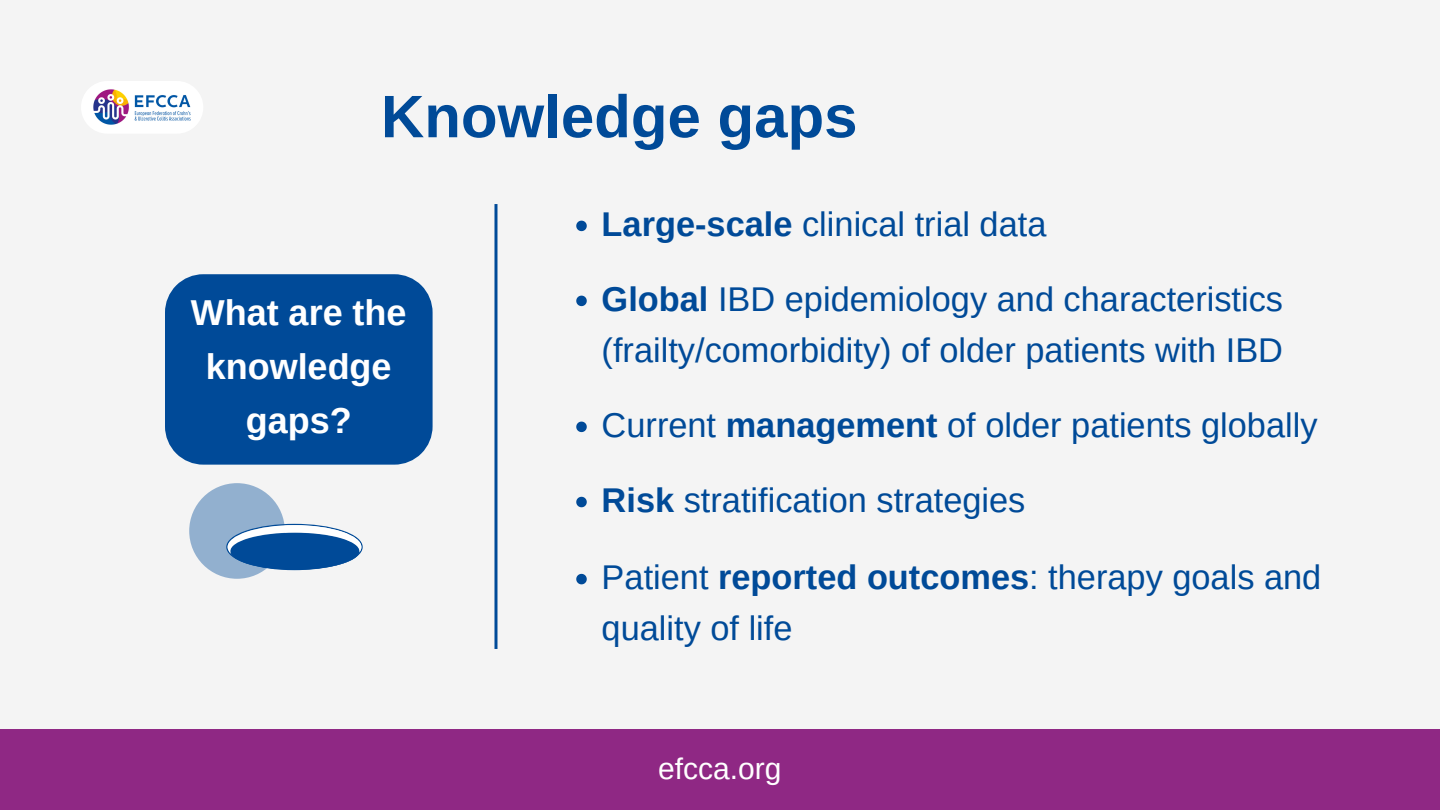
<style>
.page{position:relative;width:1440px;height:810px;background:#f4f4f4}
.page>*{position:absolute;margin:0;border:0;box-sizing:border-box;transform-origin:0 0}
.t1{font:700 60px "Arimo";color:#004a98}
.t2{font:700 36px/54px "Arimo";color:#fff;text-align:center}
.t3{font:34.3px/75px "Arimo";color:#004a98}
.t4{font:30px "Arimo";color:#fff}
.s1{font-weight:700}
</style>
<div class="page">
<div style="left:0;top:729px;width:1440px;height:81px;background:#8f2884"></div>
<svg style="left:576px;top:422px;width:11px;height:10px"></svg>
<svg style="left:576px;top:221px;width:11px;height:10px"></svg>
<svg style="left:576px;top:296px;width:11px;height:10px"></svg>
<svg style="left:576px;top:574px;width:11px;height:10px"></svg>
<svg style="left:576px;top:497px;width:11px;height:10px"></svg>
<div style="left:81px;top:81px;width:122px;height:53px;background:#fff;border-radius:26px"></div>
<img style="left:93px;top:89px;width:98px;height:36px">
<div style="left:189px;top:483px;width:96px;height:96px;background:#92b0cf;border-radius:50%"></div>
<svg style="left:226px;top:524px;width:137px;height:46px"></svg>
<div style="left:165px;top:274px;width:268px;height:191px;background:#004a98"></div>
<hr style="left:494px;top:204px;width:3px;height:445px;background:#004a98">
<h1 class="t1" style="left:381px;top:83px;width:478px">Knowledge gaps</h1>
<p class="t2" style="left:191px;top:285px;width:217px">What are the knowledge gaps?</p>
<p class="t3" style="left:602px;top:186px;width:683px"><span class="s1">Large-scale</span> clinical trial data<br><span class="s1">Global</span> IBD epidemiology and characteristics</p>
<p class="t3" style="left:602px;top:312px;width:683px">(frailty/comorbidity) of older patients with IBD</p>
<p class="t3" style="left:602px;top:387px;width:717px">Current <span class="s1">management</span> of older patients globally</p>
<p class="t3" style="left:602px;top:462px;width:425px"><span class="s1">Risk</span> stratification strategies</p>
<p class="t3" style="left:602px;top:551px;width:721px;line-height:51px">Patient <span class="s1">reported outcomes</span>: therapy goals and quality of life</p>
<p class="t4" style="left:658px;top:752px;width:125px">efcca.org</p>
</div>
